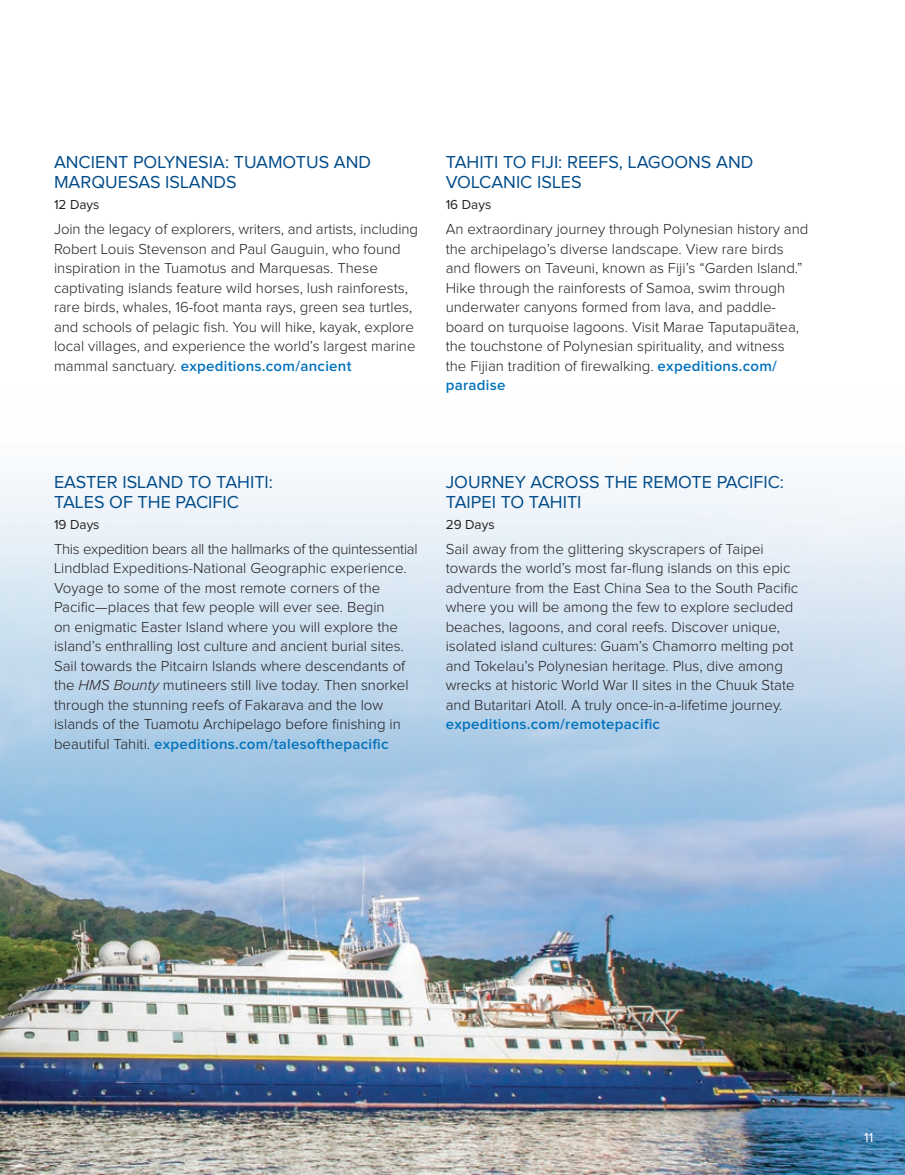
<style>
.page{position:relative;width:905px;height:1175px;background:#fff}
.page>*{position:absolute;margin:0;border:0;box-sizing:border-box;transform-origin:0 0}
.t1{font:18px/19.5px "Proxima Nova";color:#004b89}
.t2{font:300 15px/19.5px "Proxima Nova";color:#231f20}
.t3{font:600 15px "Proxima Nova";letter-spacing:.02em;color:#0072bc}
.t4{font:13.5px "Proxima Nova";color:#231f20}
.t5{font:13.5px "Proxima Nova";color:#fff}
.s1{font-weight:600;color:#0072bc}
.s2{font-style:italic}
</style>
<div class="page">
<img style="left:0;top:484px;width:904px;height:690px">
<p class="t1" style="left:54px;top:153px;width:318px">ANCIENT POLYNESIA: TUAMOTUS AND<br>MARQUESAS ISLANDS</p>
<p class="t4" style="left:54px;top:197px;width:47px">12 Days</p>
<p class="t2" style="left:54px;top:220px;width:365px">Join the legacy of explorers, writers, and artists, including Robert Louis Stevenson and Paul Gauguin, who found inspiration in the Tuamotus and Marquesas. These captivating islands feature wild horses, lush rainforests, rare birds, whales, 16-foot manta rays, green sea turtles, and schools of pelagic fish. You will hike, kayak, explore local villages, and experience the world’s largest marine mammal sanctuary. <span class="s1">expeditions.com/ancient</span></p>
<p class="t1" style="left:446px;top:153px;width:309px">TAHITI TO FIJI: REEFS, LAGOONS AND<br>VOLCANIC ISLES</p>
<p class="t4" style="left:446px;top:197px;width:47px">16 Days</p>
<p class="t2" style="left:446px;top:220px;width:364px">An extraordinary journey through Polynesian history and the archipelago’s diverse landscape. View rare birds and flowers on Taveuni, known as Fiji’s “Garden Island.” Hike through the rainforests of Samoa, swim through underwater canyons formed from lava, and paddle&shy;board on turquoise lagoons. Visit Marae Taputapuātea, the touchstone of Polynesian spirituality, and witness the Fijian tradition of firewalking. <span class="s1">expeditions.com/ paradise</span></p>
<p class="t1" style="left:54px;top:473px;width:220px">EASTER ISLAND TO TAHITI:<br>TALES OF THE PACIFIC</p>
<p class="t4" style="left:54px;top:517px;width:47px">19 Days</p>
<p class="t2" style="left:54px;top:539px;width:365px">This expedition bears all the hallmarks of the quintessential Lindblad Expeditions-National Geographic experience.<br>Voyage to some of the most remote corners of the Pacific—places that few people will ever see. Begin<br>on enigmatic Easter Island where you will explore the island’s enthralling lost culture and ancient burial sites.<br>Sail towards the Pitcairn Islands where descendants of the <span class="s2">HMS Bounty</span> mutineers still live today. Then snorkel through the stunning reefs of Fakarava and the low islands of the Tuamotu Archipelago before finishing in beautiful Tahiti. <span class="s1">expeditions.com/talesofthepacific</span></p>
<p class="t1" style="left:446px;top:473px;width:340px">JOURNEY ACROSS THE REMOTE PACIFIC:<br>TAIPEI TO TAHITI</p>
<p class="t4" style="left:446px;top:517px;width:50px">29 Days</p>
<p class="t2" style="left:446px;top:539px;width:354px">Sail away from the glittering skyscrapers of Taipei towards the world’s most far-flung islands on this epic adventure from the East China Sea to the South Pacific where you will be among the few to explore secluded beaches, lagoons, and coral reefs. Discover unique, isolated island cultures: Guam’s Chamorro melting pot and Tokelau’s Polynesian heritage. Plus, dive among wrecks at historic World War II sites in the Chuuk State and Butaritari Atoll. A truly once-in-a-lifetime journey.</p>
<p class="t3" style="left:446px;top:716px;width:216px">expeditions.com/remotepacific</p>
<p class="t5" style="left:864px;top:1129px;width:11px">11</p>
</div>
